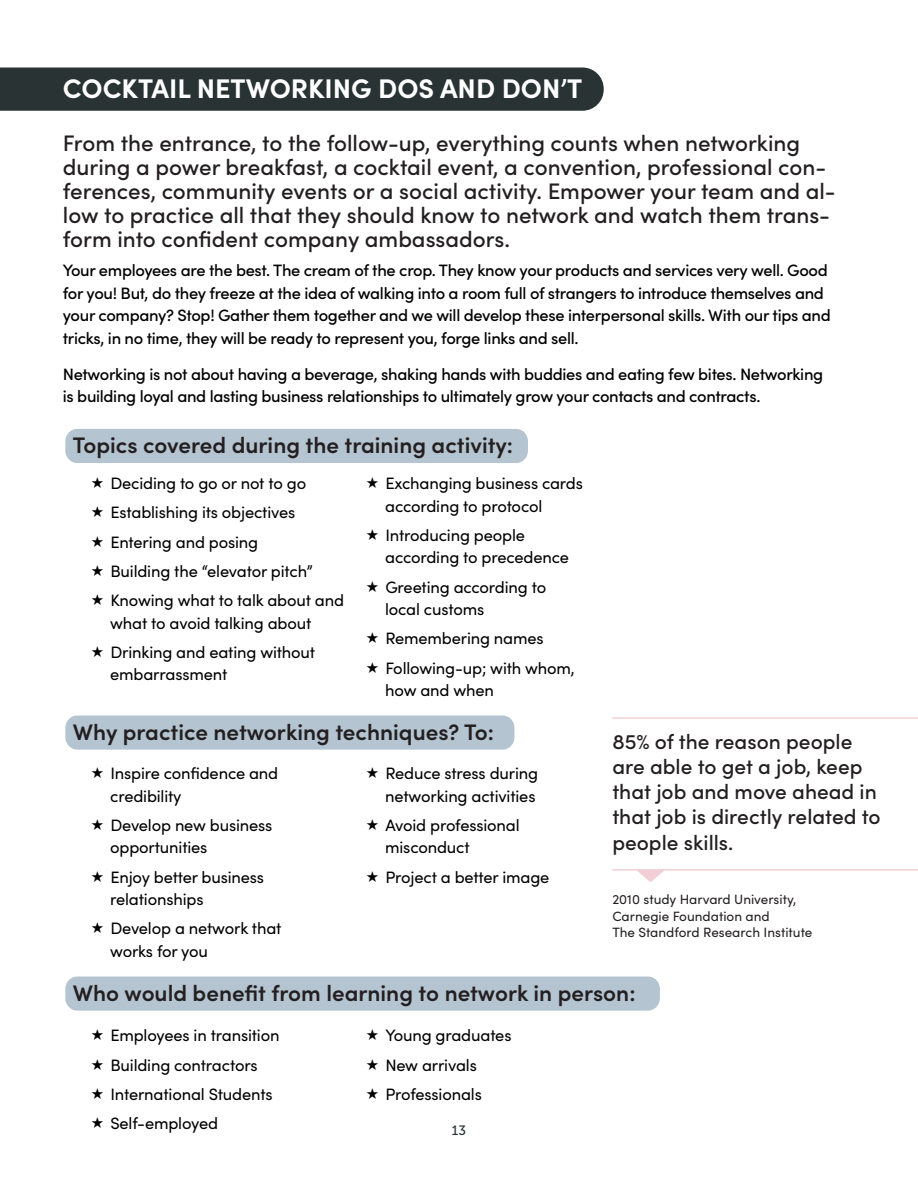
<style>
.page{position:relative;width:918px;height:1188px;background:#fff}
.page>*{position:absolute;margin:0;border:0;box-sizing:border-box;transform-origin:0 0}
.t1{font:700 27px "Sofia Pro";color:#fff}
.t2{font:500 22.5px/24px "Sofia Pro";color:#231f20}
.t3{font:600 22.5px "Sofia Pro";color:#231f20}
.t4{font:500 21px/25.2px "Sofia Pro";color:#231f20}
.t5{font:16.5px/29.2px "Sofia Pro";letter-spacing:-.01em;color:#000}
.t6{font:500 16.5px/22.5px "Sofia Pro";letter-spacing:-.02em;color:#000}
.t7{font:13.5px/16.2px "Sofia Pro";color:#231f20}
.t8{font:13.5px "Museo Sans 500";color:#293333}
</style>
<div class="page">
<div style="left:65px;top:429px;width:463px;height:34px;background:#b5c4d1"></div>
<div style="left:65px;top:715px;width:449px;height:35px;background:#b5c4d1"></div>
<div style="left:65px;top:976px;width:595px;height:35px;background:#b5c4d1"></div>
<div style="left:0;top:68px;width:604px;height:43px;background:#293333"></div>
<hr style="left:612px;top:717px;width:306px;height:2px;background:#f2cfd6">
<hr style="left:612px;top:869px;width:306px;height:2px;background:#f2cfd6">
<svg style="left:636px;top:870px;width:29px;height:12px"></svg>
<h1 class="t1" style="left:63px;top:67px;width:521px">COCKTAIL NETWORKING DOS AND DON’T</h1>
<p class="t2" style="left:63px;top:130px;width:774px">From the entrance, to the follow-up, everything counts when networking during a power breakfast, a cocktail event, a convention, professional con&shy;ferences, community events or a social activity. Empower your team and al&shy;low to practice all that they should know to network and watch them trans&shy;form into confident company ambassadors.</p>
<p class="t6" style="left:63px;top:258px;width:769px">Your employees are the best. The cream of the crop. They know your products and services very well. Good for you! But, do they freeze at the idea of walking into a room full of strangers to introduce themselves and your company? Stop! Gather them together and we will develop these interpersonal skills. With our tips and tricks, in no time, they will be ready to represent you, forge links and sell.</p>
<p class="t6" style="left:63px;top:362px;width:762px">Networking is not about having a beverage, shaking hands with buddies and eating few bites. Networking is building loyal and lasting business relationships to ultimately grow your contacts and contracts.</p>
<h2 class="t3" style="left:73px;top:428px;width:442px">Topics covered during the training activity:</h2>
<p class="t5" style="left:110px;top:468px;width:235px">Deciding to go or not to go<br>Establishing its objectives<br>Entering and posing<br>Building the “elevator pitch”<br>Knowing what to talk about and</p>
<p class="t5" style="left:110px;top:607px;width:207px">what to avoid talking about<br>Drinking and eating without</p>
<p class="t5" style="left:110px;top:659px;width:119px">embarrassment</p>
<p class="t5" style="left:385px;top:471px;width:199px;line-height:22.5px">Exchanging business cards according to protocol</p>
<p class="t5" style="left:385px;top:523px;width:185px;line-height:22.5px">Introducing people according to precedence</p>
<p class="t5" style="left:385px;top:575px;width:163px;line-height:22.5px">Greeting according to local customs</p>
<p class="t5" style="left:385px;top:623px;width:191px">Remembering names<br>Following-up; with whom,</p>
<p class="t5" style="left:385px;top:675px;width:110px">how and when</p>
<h2 class="t3" style="left:73px;top:715px;width:423px">Why practice networking techniques? To:</h2>
<p class="t5" style="left:110px;top:761px;width:170px;line-height:22.5px">Inspire confidence and credibility</p>
<p class="t5" style="left:110px;top:813px;width:164px;line-height:22.5px">Develop new business opportunities</p>
<p class="t5" style="left:110px;top:865px;width:156px;line-height:22.5px">Enjoy better business relationships</p>
<p class="t5" style="left:110px;top:916px;width:173px;line-height:22.5px">Develop a network that works for you</p>
<p class="t5" style="left:385px;top:761px;width:155px;line-height:22.5px">Reduce stress during networking activities</p>
<p class="t5" style="left:385px;top:813px;width:136px;line-height:22.5px">Avoid professional misconduct</p>
<p class="t5" style="left:385px;top:861px;width:166px">Project a better image</p>
<p class="t4" style="left:612px;top:728px;width:270px">85% of the reason people are able to get a job, keep that job and move ahead in that job is directly related to people skills.</p>
<p class="t7" style="left:612px;top:891px;width:202px">2010 study Harvard University,<br>Carnegie Foundation and<br>The Standford Research Institute</p>
<h2 class="t3" style="left:73px;top:976px;width:564px">Who would benefit from learning to network in person:</h2>
<p class="t5" style="left:110px;top:1020px;width:171px">Employees in transition<br>Building contractors<br>International Students<br>Self-employed</p>
<p class="t5" style="left:385px;top:1020px;width:128px">Young graduates<br>New arrivals<br>Professionals</p>
<p class="t8" style="left:452px;top:1123px;width:16px">13</p>
</div>
